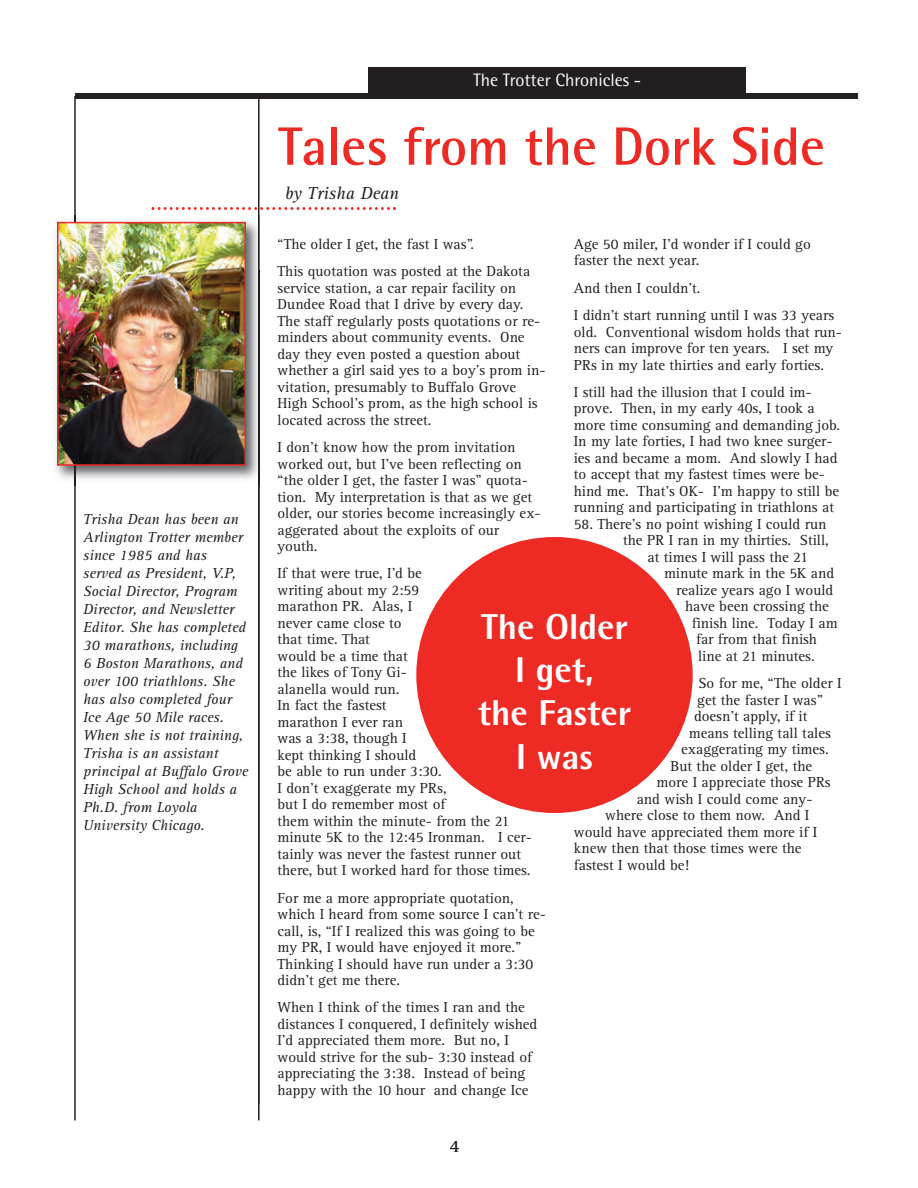
<style>
.page{position:relative;width:918px;height:1188px;background:#fff}
.page>*{position:absolute;margin:0;border:0;box-sizing:border-box;transform-origin:0 0}
.t1{font:700 54px "Rotis Semi Sans";color:#ee2a24}
.t2{font:800 36px/43.2px "Rotis Semi Sans";color:#fff;text-align:center}
.t3{font:18px "Rotis Semi Sans";color:#fff}
.t4{font:italic 18px "Rotis Serif";color:#231f20}
.t5{font:700 18px "Rotis Serif";color:#231f20}
.t6{font:15px/16.5px "Rotis Serif";color:#231f20}
.t7{font:italic 15px/18px "Rotis Serif";color:#231f20}
</style>
<div class="page">
<div style="left:75px;top:93px;width:783px;height:6px;background:#231f20"></div>
<div style="left:368px;top:67px;width:378px;height:29px;background:#231f20"></div>
<hr style="left:74px;top:96px;width:2px;height:1024px;background:#231f20">
<hr style="left:258px;top:96px;width:2px;height:1024px;background:#231f20">
<img style="left:55px;top:215px;width:205px;height:264px">
<img style="left:258px;top:271px;width:1px;height:214px">
<img style="left:60px;top:225px;width:183px;height:238px">
<div style="left:57px;top:222px;width:189px;height:244px;border:2px solid #ee2a24"></div>
<svg style="left:152px;top:207px;width:244px;height:3px"></svg>
<div style="left:416px;top:537px;width:277px;height:276px;background:#ee2a24;border-radius:50%"></div>
<p class="t7" style="left:83px;top:512px;width:166px">Trisha Dean has been an<br>Arlington Trotter member since 1985 and has served as President, V.P,<br>Social Director, Program<br>Director, and Newsletter<br>Editor. She has completed<br>30 marathons, including<br>6 Boston Marathons, and over 100 triathlons. She has also completed four<br>Ice Age 50 Mile races.<br>When she is not training,<br>Trisha is an assistant principal at Buffalo Grove<br>High School and holds a<br>Ph.D. from Loyola<br>University Chicago.</p>
<p class="t3" style="left:473px;top:74px;width:169px">The Trotter Chronicles -</p>
<h1 class="t1" style="left:278px;top:127px;width:548px">Tales from the Dork Side</h1>
<p class="t4" style="left:285px;top:187px;width:115px">by Trisha Dean</p>
<p class="t6" style="left:574px;top:237px;width:239px">Age 50 miler, I’d wonder if I could go faster the next year.</p>
<p class="t6" style="left:574px;top:276px;width:262px;line-height:27.3px">And then I couldn’t.<br>I didn’t start running until I was 33 years</p>
<p class="t6" style="left:574px;top:325px;width:270px">old. Conventional wisdom holds that run&shy;ners can improve for ten years. I set my<br>PRs in my late thirties and early forties.</p>
<p class="t6" style="left:574px;top:385px;width:268px">I still had the illusion that I could im&shy;prove. Then, in my early 40s, I took a more time consuming and demanding job.<br>In my late forties, I had two knee surger&shy;ies and became a mom. And slowly I had to accept that my fastest times were be&shy;hind me. That’s OK- I’m happy to still be running and participating in triathlons at</p>
<p class="t6" style="left:574px;top:517px;width:254px">58. There’s no point wishing I could run</p>
<p class="t6" style="left:623px;top:534px;width:207px">the PR I ran in my thirties. Still,</p>
<p class="t6" style="left:648px;top:550px;width:162px">at times I will pass the 21</p>
<p class="t6" style="left:664px;top:567px;width:172px">minute mark in the 5K and</p>
<p class="t6" style="left:676px;top:583px;width:159px">realize years ago I would</p>
<p class="t6" style="left:685px;top:600px;width:145px">have been crossing the</p>
<p class="t6" style="left:692px;top:616px;width:147px">finish line. Today I am</p>
<p class="t6" style="left:696px;top:633px;width:123px">far from that finish</p>
<p class="t6" style="left:698px;top:649px;width:118px">line at 21 minutes.</p>
<p class="t6" style="left:699px;top:676px;width:145px">So for me, “The older I</p>
<p class="t6" style="left:697px;top:693px;width:127px">get the faster I was”</p>
<p class="t6" style="left:694px;top:709px;width:115px">doesn’t apply, if it</p>
<p class="t6" style="left:689px;top:726px;width:144px">means telling tall tales</p>
<p class="t6" style="left:681px;top:742px;width:149px">exaggerating my times.</p>
<p class="t6" style="left:671px;top:759px;width:143px">But the older I get, the</p>
<p class="t6" style="left:657px;top:775px;width:176px">more I appreciate those PRs</p>
<p class="t6" style="left:637px;top:792px;width:177px">and wish I could come any-</p>
<p class="t6" style="left:605px;top:808px;width:206px">where close to them now. And I</p>
<p class="t6" style="left:574px;top:825px;width:245px">would have appreciated them more if I</p>
<p class="t6" style="left:574px;top:841px;width:229px">knew then that those times were the</p>
<p class="t6" style="left:574px;top:858px;width:117px">fastest I would be!</p>
<p class="t6" style="left:278px;top:232px;width:254px;line-height:27.3px">“The older I get, the fast I was”.<br>This quotation was posted at the Dakota</p>
<p class="t6" style="left:278px;top:281px;width:269px">service station, a car repair facility on Dundee Road that I drive by every day.<br>The staff regularly posts quotations or re&shy;minders about community events. One day they even posted a question about whether a girl said yes to a boy’s prom in&shy;vitation, presumably to Buffalo Grove High School’s prom, as the high school is located across the street.</p>
<p class="t6" style="left:278px;top:440px;width:265px">I don’t know how the prom invitation worked out, but I’ve been reflecting on “the older I get, the faster I was” quota&shy;tion. My interpretation is that as we get older, our stories become increasingly ex&shy;aggerated about the exploits of our youth.</p>
<p class="t6" style="left:278px;top:567px;width:256px">If that were true, I’d be<br>writing about my 2:59<br>marathon PR. Alas, I<br>never came close to<br>that time. That<br>would be a time that<br>the likes of Tony Gi-<br>alanella would run.<br>In fact the fastest<br>marathon I ever ran<br>was a 3:38, though I<br>kept thinking I should<br>be able to run under 3:30.<br>I don’t exaggerate my PRs,<br>but I do remember most of<br>them within the minute- from the 21 minute 5K to the 12:45 Ironman. I cer&shy;tainly was never the fastest runner out there, but I worked hard for those times.</p>
<p class="t6" style="left:278px;top:891px;width:270px">For me a more appropriate quotation, which I heard from some source I can’t re&shy;call, is, “If I realized this was going to be my PR, I would have enjoyed it more.” Thinking I should have run under a 3:30 didn’t get me there.</p>
<p class="t6" style="left:278px;top:1001px;width:261px">When I think of the times I ran and the distances I conquered, I definitely wished I’d appreciated them more. But no, I would strive for the sub- 3:30 instead of appreciating the 3:38. Instead of being happy with the 10 hour and change Ice</p>
<h2 class="t2" style="left:478px;top:609px;width:155px">The Older<br>I get,<br>the Faster<br>I was</h2>
<p class="t5" style="left:450px;top:1140px;width:12px">4</p>
</div>
